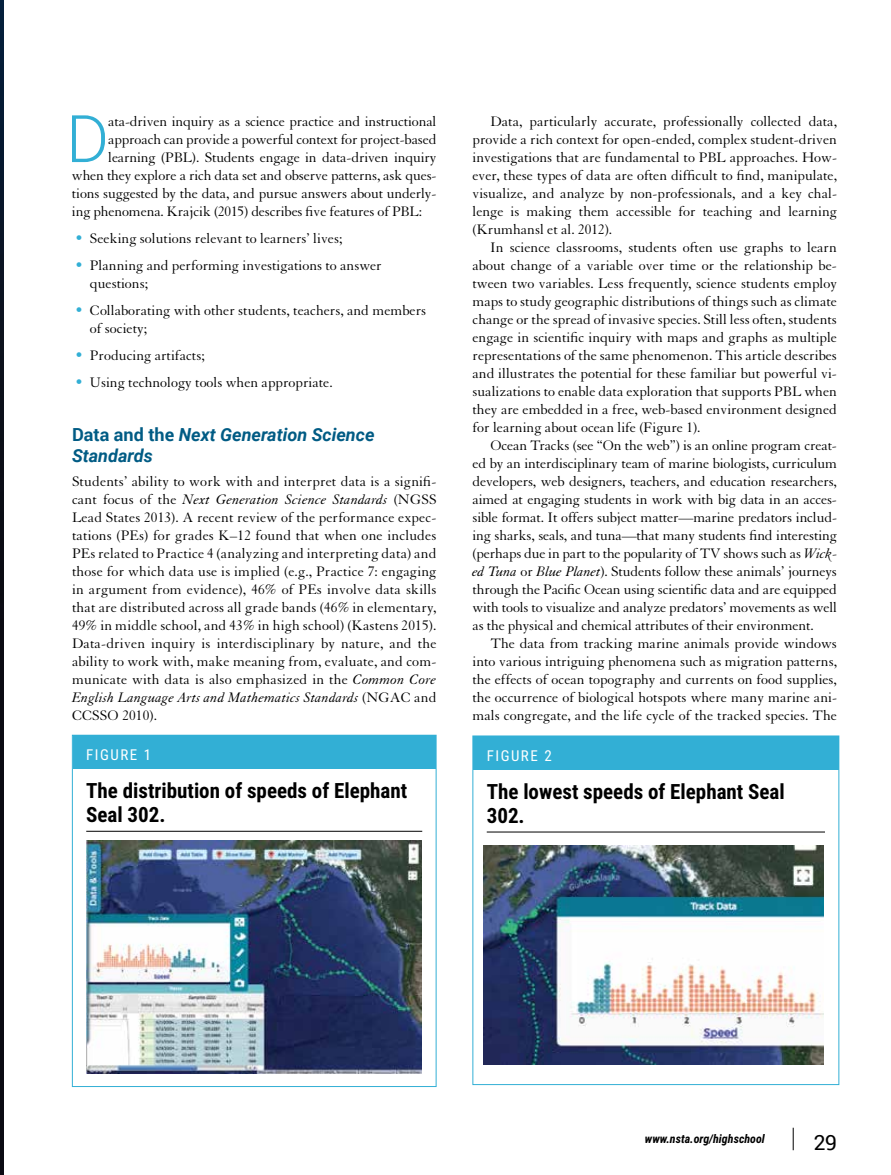
<style>
.page{position:relative;width:891px;height:1175px;background:#fff}
.page>*{position:absolute;margin:0;border:0;box-sizing:border-box;transform-origin:0 0}
.t1{font:300 65.7px "Roboto";color:#32afd5}
.t2{font:700 21px/24px "Roboto Condensed";color:#000}
.t3{font:21px "Roboto";color:#000}
.t4{font:italic 700 18px/21px "Roboto";color:#005b84}
.t5{font:15px/18px "Granjon LT Std";color:#000;text-align:justify}
.t6{font:15px "Roboto Condensed";letter-spacing:.1em;color:#fff}
.t7{font:italic 700 12px "Roboto Condensed";color:#000}
.s1{font-family:"Helvetica LT Std";color:#32afd5}
.s2{font-style:normal}
.s3{font-style:italic}
</style>
<div class="page">
<img style="left:0;top:0;width:4px;height:1174px">
<div style="left:73px;top:735px;width:363px;height:33px;background:#32afd5"></div>
<hr style="left:86px;top:831px;width:336px;height:1px;background:#000">
<div style="left:72px;top:735px;width:364px;height:351px;border:1px solid #32afd5"></div>
<img style="left:86px;top:840px;width:335px;height:233px">
<div style="left:473px;top:736px;width:365px;height:33px;background:#32afd5"></div>
<hr style="left:487px;top:831px;width:338px;height:1px;background:#000">
<div style="left:472px;top:735px;width:367px;height:349px;border:1px solid #32afd5"></div>
<img style="left:483px;top:845px;width:341px;height:219px">
<svg style="left:793px;top:1127px;width:1px;height:23px"></svg>
<h1 class="t1" style="left:66px;top:93px;width:44px">D</h1>
<p class="t5" style="left:108px;top:113px;width:330px">ata-driven inquiry as a science practice and instructional</p>
<p class="t5" style="left:108px;top:131px;width:330px">approach can provide a powerful context for project-based</p>
<p class="t5" style="left:108px;top:149px;width:330px">learning (PBL). Students engage in data-driven inquiry</p>
<p class="t5" style="left:72px;top:167px;width:366px">when they explore a rich data set and observe patterns, ask ques-</p>
<p class="t5" style="left:72px;top:185px;width:366px">tions suggested by the data, and pursue answers about underly-</p>
<p class="t5" style="left:72px;top:203px;width:352px">ing phenomena. Krajcik (2015) describes five features of PBL:</p>
<p class="t5" style="left:76px;top:230px;width:267px"><span class="s1">•</span> Seeking solutions relevant to learners’ lives;</p>
<p class="t5" style="left:90px;top:257px;width:293px;text-indent:-14px"><span class="s1">•</span> Planning and performing investigations to answer questions;</p>
<p class="t5" style="left:90px;top:302px;width:338px;text-indent:-14px"><span class="s1">•</span> Collaborating with other students, teachers, and members of society;</p>
<p class="t5" style="left:76px;top:347px;width:130px"><span class="s1">•</span> Producing artifacts;</p>
<p class="t5" style="left:76px;top:374px;width:258px"><span class="s1">•</span> Using technology tools when appropriate.</p>
<p class="t4" style="left:72px;top:423px;width:304px"><span class="s2">Data and the</span> Next Generation Science<br>Standards</p>
<p class="t5" style="left:72px;top:473px;width:366px">Students’ ability to work with and interpret data is a signifi&shy;cant focus of the <span class="s3">Next Generation Science Standards</span> (NGSS Lead States 2013). A recent review of the performance expec&shy;tations (PEs) for grades K–12 found that when one includes PEs related to Practice 4 (analyzing and interpreting data) and those for which data use is implied (e.g., Practice 7: engaging in argument from evidence), 46% of PEs involve data skills that are distributed across all grade bands (46% in elementary, 49% in middle school, and 43% in high school) (Kastens 2015).<br>Data-driven inquiry is interdisciplinary by nature, and the ability to work with, make meaning from, evaluate, and com&shy;municate with data is also emphasized in the <span class="s3">Common Core English Language Arts and Mathematics Standards</span> (NGAC and CCSSO 2010).</p>
<p class="t6" style="left:86px;top:744px;width:67px">FIGURE 1</p>
<h2 class="t2" style="left:86px;top:777px;width:322px">The distribution of speeds of Elephant<br>Seal 302.</h2>
<p class="t5" style="left:472px;top:113px;width:366px;text-indent:18px">Data, particularly accurate, professionally collected data, provide a rich context for open-ended, complex student-driven investigations that are fundamental to PBL approaches. How&shy;ever, these types of data are often difficult to find, manipulate, visualize, and analyze by non-professionals, and a key chal&shy;lenge is making them accessible for teaching and learning (Krumhansl et al. 2012).</p>
<p class="t5" style="left:472px;top:239px;width:366px;text-indent:18px">In science classrooms, students often use graphs to learn about change of a variable over time or the relationship be&shy;tween two variables. Less frequently, science students employ maps to study geographic distributions of things such as climate change or the spread of invasive species. Still less often, students engage in scientific inquiry with maps and graphs as multiple representations of the same phenomenon. This article describes and illustrates the potential for these familiar but powerful vi&shy;sualizations to enable data exploration that supports PBL when they are embedded in a free, web-based environment designed for learning about ocean life (Figure 1).</p>
<p class="t5" style="left:472px;top:437px;width:366px;text-indent:18px">Ocean Tracks (see “On the web”) is an online program creat&shy;ed by an interdisciplinary team of marine biologists, curriculum developers, web designers, teachers, and education researchers, aimed at engaging students in work with big data in an acces&shy;sible format. It offers subject matter—marine predators includ&shy;ing sharks, seals, and tuna—that many students find interesting (perhaps due in part to the popularity of TV shows such as <span class="s3">Wick&shy;ed Tuna</span> or <span class="s3">Blue Planet</span>). Students follow these animals’ journeys through the Pacific Ocean using scientific data and are equipped with tools to visualize and analyze predators’ movements as well as the physical and chemical attributes of their environment.</p>
<p class="t5" style="left:472px;top:635px;width:366px;text-indent:18px">The data from tracking marine animals provide windows into various intriguing phenomena such as migration patterns, the effects of ocean topography and currents on food supplies, the occurrence of biological hotspots where many marine ani&shy;mals congregate, and the life cycle of the tracked species. The</p>
<p class="t6" style="left:487px;top:745px;width:67px">FIGURE 2</p>
<h2 class="t2" style="left:487px;top:778px;width:300px">The lowest speeds of Elephant Seal<br>302.</h2>
<p class="t7" style="left:645px;top:1130px;width:121px">www.nsta.org/highschool</p>
<h2 class="t3" style="left:814px;top:1127px;width:25px">29</h2>
</div>
